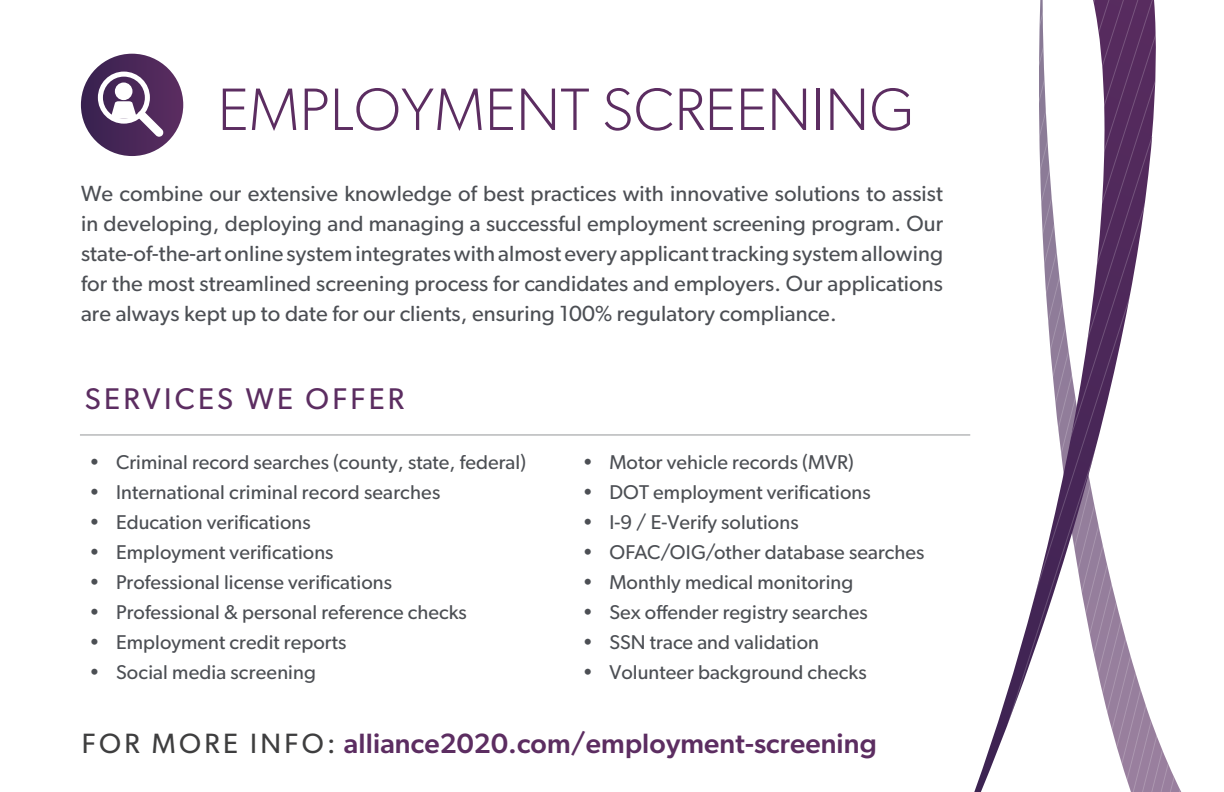
<style>
.page{position:relative;width:1224px;height:792px;background:#fff}
.page>*{position:absolute;margin:0;border:0;box-sizing:border-box;transform-origin:0 0}
.Headlines{font:300 60px "Gibson";letter-spacing:.005em;color:#5c2d61}
.Headlines-2{font:30px "Gibson";letter-spacing:.11em;color:#5c2d61}
.Program_Copy{font:500 28px "Gibson";letter-spacing:.005em;color:#5c2d61}
.Program_Copy-2{font:22px/30px "Gibson";letter-spacing:.005em;color:#4c4f54;text-align:justify}
.t1{font:20px "Gibson";letter-spacing:.005em;color:#4c4f54}
.s1{font-weight:400;color:#3e3e3f}
</style>
<div class="page">
<hr style="left:80px;top:434px;width:890px;height:1px;background:#939598">
<div style="left:81px;top:54px;width:102px;height:102px;background:linear-gradient(to right,#392351,#5b2d61);border-radius:51px"></div>
<svg style="left:98px;top:72px;width:66px;height:65px"></svg>
<svg style="left:1157px;top:737px;width:25px;height:55px"></svg>
<svg style="left:974px;top:0;width:183px;height:792px"></svg>
<p class="Headlines" style="left:218px;top:73px;width:698px">EMPLOYMENT SCREENING</p>
<p class="Program_Copy-2" style="left:81px;top:178px;width:864px">We combine our extensive knowledge of best practices with innovative solutions to assist in developing, deploying and managing a successful employment screening program. Our state-of-the-art online system integrates with almost every applicant tracking system allowing for the most streamlined screening process for candidates and employers. Our applications are always kept up to date for our clients, ensuring 100% regulatory compliance.</p>
<p class="Headlines-2" style="left:85px;top:381px;width:321px">SERVICES WE OFFER</p>
<p class="t1" style="left:89px;top:450px;width:439px">• Criminal record searches (county, state, federal)</p>
<p class="t1" style="left:89px;top:480px;width:353px">• International criminal record searches</p>
<p class="t1" style="left:89px;top:510px;width:223px">• Education verifications</p>
<p class="t1" style="left:89px;top:540px;width:246px">• Employment verifications</p>
<p class="t1" style="left:89px;top:570px;width:305px">• Professional license verifications</p>
<p class="t1" style="left:89px;top:600px;width:379px">• Professional &amp; personal reference checks</p>
<p class="t1" style="left:89px;top:630px;width:259px">• Employment credit reports</p>
<p class="t1" style="left:89px;top:660px;width:229px">• Social media screening</p>
<p class="t1" style="left:582px;top:450px;width:273px">• Motor vehicle records (MVR)</p>
<p class="t1" style="left:582px;top:480px;width:290px">• DOT employment verifications</p>
<p class="t1" style="left:582px;top:510px;width:218px">• I-9 / E-Verify solutions</p>
<p class="t1" style="left:582px;top:540px;width:344px">• OFAC/OIG/other database searches</p>
<p class="t1" style="left:582px;top:570px;width:272px">• Monthly medical monitoring</p>
<p class="t1" style="left:582px;top:600px;width:287px">• Sex offender registry searches</p>
<p class="t1" style="left:582px;top:630px;width:238px">• SSN trace and validation</p>
<p class="t1" style="left:582px;top:660px;width:286px">• Volunteer background checks</p>
<p class="Program_Copy" style="left:82px;top:726px;width:796px"><span class="s1">FOR MORE INFO:</span> alliance2020.com/employment-screening</p>
</div>
